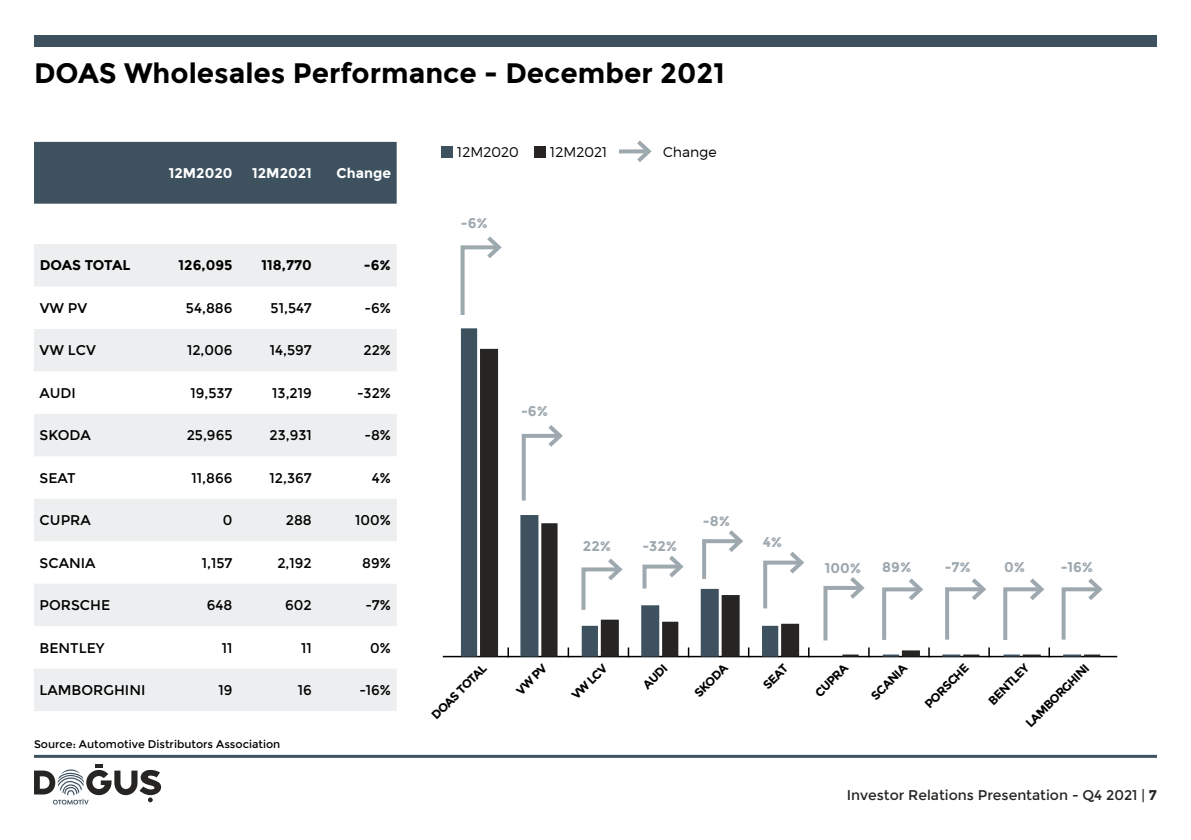
<style>
.page{position:relative;width:1191px;height:840px;background:#fff}
.page>*{position:absolute;margin:0;border:0;box-sizing:border-box;transform-origin:0 0}
.t1{font:700 28px "Montserrat";color:#000}
.t2{font:14px "Montserrat";color:#000}
.t3{font:14px "Montserrat";color:#262523}
.t4{font:700 14px "Montserrat";color:#9ea8af}
.t5{font:700 14px "Montserrat";color:#fff}
.t6{font:300 14px "Montserrat";color:#000}
.t7{font:700 14px "Montserrat";color:#000}
.t8{font:700 14px "Montserrat";letter-spacing:-.02em;color:#000}
.t9{font:700 12px "Montserrat";color:#000}
.t10{font:11px "Montserrat";color:#000}
.s1{font-weight:700}
</style>
<div class="page">
<div style="left:34px;top:35px;width:1123px;height:12px;background:#3d515f"></div>
<hr style="left:34px;top:754px;width:1123px;height:3px;background:#3d515f">
<svg style="left:34px;top:764px;width:128px;height:40px"></svg>
<div style="left:34px;top:142px;width:363px;height:61px;background:#3d515f"></div>
<svg style="left:34px;top:244px;width:363px;height:466px;fill:#eceeef"></svg>
<div style="left:441px;top:146px;width:12px;height:11px;background:#3d515f"></div>
<div style="left:534px;top:146px;width:11px;height:11px;background:#262523"></div>
<svg style="left:619px;top:149px;width:14px;height:4px"></svg>
<svg style="left:633px;top:140px;width:19px;height:22px"></svg>
<svg style="left:460px;top:236px;width:42px;height:79px"></svg>
<hr style="left:443px;top:655px;width:674px;height:2px;background:#000">
<svg style="left:461px;top:328px;width:19px;height:328px;background:#5a6b77"></svg>
<svg style="left:480px;top:348px;width:620px;height:308px"></svg>
<h1 class="t1" style="left:34px;top:57px;width:692px">DOAS Wholesales Performance - December 2021</h1>
<p class="t5" style="left:169px;top:165px;width:65px">12M2020</p>
<p class="t5" style="left:252px;top:165px;width:61px">12M2021</p>
<p class="t5" style="left:336px;top:165px;width:56px">Change</p>
<p class="t8" style="left:40px;top:257px;width:92px">DOAS TOTAL</p>
<p class="t7" style="left:179px;top:257px;width:55px">126,095</p>
<p class="t7" style="left:261px;top:257px;width:52px">118,770</p>
<p class="t7" style="left:364px;top:257px;width:29px">-6%</p>
<p class="t2" style="left:40px;top:300px;width:49px">VW PV</p>
<p class="t2" style="left:186px;top:300px;width:48px">54,886</p>
<p class="t2" style="left:271px;top:300px;width:43px">51,547</p>
<p class="t2" style="left:364px;top:300px;width:28px">-6%</p>
<p class="t2" style="left:40px;top:342px;width:58px">VW LCV</p>
<p class="t2" style="left:187px;top:342px;width:47px">12,006</p>
<p class="t2" style="left:270px;top:342px;width:43px">14,597</p>
<p class="t2" style="left:363px;top:342px;width:29px">22%</p>
<p class="t2" style="left:40px;top:384px;width:38px">AUDI</p>
<p class="t2" style="left:190px;top:384px;width:44px">19,537</p>
<p class="t2" style="left:272px;top:384px;width:41px">13,219</p>
<p class="t2" style="left:357px;top:384px;width:35px">-32%</p>
<p class="t2" style="left:40px;top:427px;width:53px">SKODA</p>
<p class="t2" style="left:187px;top:427px;width:47px">25,965</p>
<p class="t2" style="left:269px;top:427px;width:44px">23,931</p>
<p class="t2" style="left:364px;top:427px;width:28px">-8%</p>
<p class="t2" style="left:40px;top:469px;width:38px">SEAT</p>
<p class="t2" style="left:191px;top:469px;width:42px">11,866</p>
<p class="t2" style="left:270px;top:469px;width:44px">12,367</p>
<p class="t2" style="left:372px;top:469px;width:21px">4%</p>
<p class="t2" style="left:40px;top:512px;width:53px">CUPRA</p>
<p class="t2" style="left:223px;top:512px;width:11px">0</p>
<p class="t2" style="left:286px;top:512px;width:28px">288</p>
<p class="t2" style="left:355px;top:512px;width:37px">100%</p>
<p class="t2" style="left:40px;top:554px;width:57px">SCANIA</p>
<p class="t2" style="left:202px;top:554px;width:32px">1,157</p>
<p class="t2" style="left:277px;top:554px;width:36px">2,192</p>
<p class="t2" style="left:362px;top:554px;width:30px">89%</p>
<p class="t2" style="left:40px;top:596px;width:72px">PORSCHE</p>
<p class="t2" style="left:207px;top:596px;width:27px">648</p>
<p class="t2" style="left:285px;top:596px;width:28px">602</p>
<p class="t2" style="left:365px;top:596px;width:27px">-7%</p>
<p class="t2" style="left:40px;top:639px;width:67px">BENTLEY</p>
<p class="t2" style="left:222px;top:639px;width:12px">11</p>
<p class="t2" style="left:301px;top:639px;width:12px">11</p>
<p class="t2" style="left:370px;top:639px;width:22px">0%</p>
<p class="t2" style="left:40px;top:681px;width:107px">LAMBORGHINI</p>
<p class="t2" style="left:218px;top:681px;width:15px">19</p>
<p class="t2" style="left:298px;top:681px;width:16px">16</p>
<p class="t2" style="left:359px;top:681px;width:33px">-16%</p>
<p class="t10" style="left:34px;top:736px;width:248px">Source: Automotive Distributors Association</p>
<p class="t6" style="left:457px;top:144px;width:63px">12M2020</p>
<p class="t6" style="left:550px;top:144px;width:59px">12M2021</p>
<p class="t6" style="left:663px;top:144px;width:55px">Change</p>
<p class="t4" style="left:461px;top:214px;width:29px">-6%</p>
<p class="t4" style="left:521px;top:403px;width:29px">-6%</p>
<p class="t4" style="left:583px;top:537px;width:30px">22%</p>
<p class="t4" style="left:642px;top:537px;width:36px">-32%</p>
<p class="t4" style="left:703px;top:512px;width:29px">-8%</p>
<p class="t4" style="left:762px;top:534px;width:21px">4%</p>
<p class="t4" style="left:824px;top:559px;width:38px">100%</p>
<p class="t4" style="left:882px;top:558px;width:31px">89%</p>
<p class="t4" style="left:944px;top:558px;width:28px">-7%</p>
<p class="t4" style="left:1004px;top:558px;width:23px">0%</p>
<p class="t4" style="left:1061px;top:558px;width:34px">-16%</p>
<p class="t9" style="left:640px;top:681px;width:31px;rotate:-45deg">AUDI</p>
<p class="t9" style="left:985px;top:697px;width:53px;rotate:-45deg">BENTLEY</p>
<p class="t9" style="left:428px;top:711px;width:74px;rotate:-45deg">DOAS TOTAL</p>
<p class="t9" style="left:569px;top:692px;width:46px;rotate:-45deg">VW LCV</p>
<p class="t9" style="left:691px;top:689px;width:43px;rotate:-45deg">SKODA</p>
<p class="t9" style="left:812px;top:689px;width:43px;rotate:-45deg">CUPRA</p>
<p class="t9" style="left:868px;top:692px;width:46px;rotate:-45deg">SCANIA</p>
<p class="t9" style="left:513px;top:687px;width:39px;rotate:-45deg">VW PV</p>
<p class="t9" style="left:760px;top:681px;width:31px;rotate:-45deg">SEAT</p>
<p class="t9" style="left:921px;top:700px;width:58px;rotate:-45deg">PORSCHE</p>
<p class="t9" style="left:1022px;top:719px;width:85px;rotate:-45deg">LAMBORGHINI</p>
<p class="t3" style="left:847px;top:786px;width:311px">Investor Relations Presentation - Q4 2021 | <span class="s1">7</span></p>
</div>
